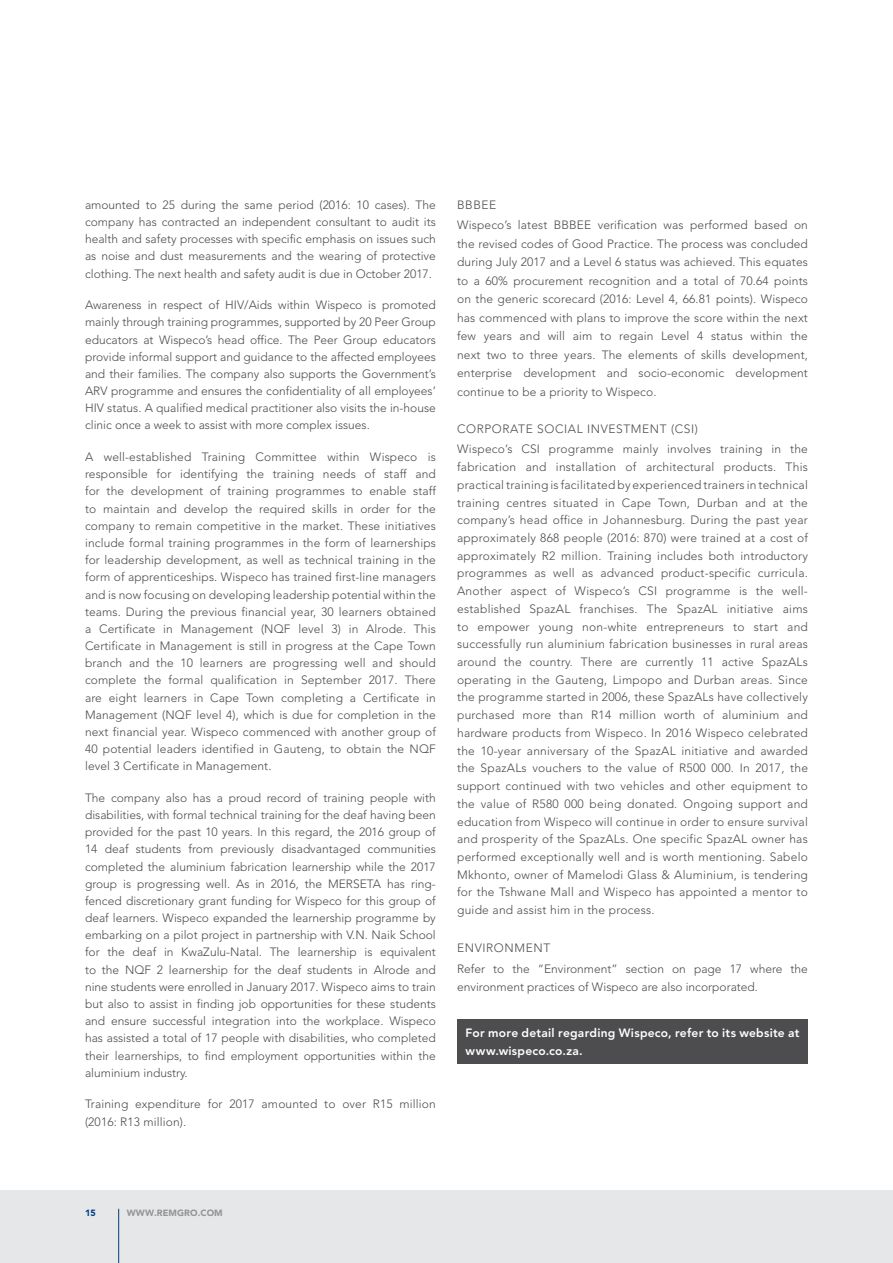
<style>
.page{position:relative;width:893px;height:1263px;background:#fff}
.page>*{position:absolute;margin:0;border:0;box-sizing:border-box;transform-origin:0 0}
.t1{font:300 12px/17.1px "Avenir LT Std";letter-spacing:.01em;color:#4d4d4f;text-align:justify}
.t2{font:800 12px/18px "Avenir LT Std";letter-spacing:.02em;color:#fff}
.t3{font:900 9px "Avenir LT Std";letter-spacing:.01em;color:#939598}
.t4{font:900 9px "Avenir LT Std";color:#003e7e}
</style>
<div class="page">
<div style="left:0;top:1191px;width:893px;height:72px;background:#e6e7e8"></div>
<hr style="left:118px;top:1209px;width:1px;height:54px;background:#003e7e">
<div style="left:457px;top:1019px;width:351px;height:44px;background:#4d4d4f"></div>
<p class="t1" style="left:85px;top:196px;width:352px">amounted to 25 during the same period (2016: 10 cases). The company has contracted an independent consultant to audit its health and safety processes with specific emphasis on issues such as noise and dust measurements and the wearing of protective clothing. The next health and safety audit is due in October 2017.</p>
<p class="t1" style="left:85px;top:297px;width:352px">Awareness in respect of HIV/Aids within Wispeco is promoted mainly through training programmes, supported by 20 Peer Group educators at Wispeco’s head office. The Peer Group educators provide informal support and guidance to the affected employees and their families. The company also supports the Government’s ARV programme and ensures the confidentiality of all employees’ HIV status. A qualified medical practitioner also visits the in-house clinic once a week to assist with more complex issues.</p>
<p class="t1" style="left:85px;top:448px;width:352px">A well-established Training Committee within Wispeco is responsible for identifying the training needs of staff and for the development of training programmes to enable staff to maintain and develop the required skills in order for the company to remain competitive in the market. These initiatives include formal training programmes in the form of learnerships for leadership development, as well as technical training in the form of apprenticeships. Wispeco has trained first-line managers and is now focusing on developing leadership potential within the teams. During the previous financial year, 30 learners obtained a Certificate in Management (NQF level 3) in Alrode. This Certificate in Management is still in progress at the Cape Town branch and the 10 learners are progressing well and should complete the formal qualification in September 2017. There are eight learners in Cape Town completing a Certificate in Management (NQF level 4), which is due for completion in the next financial year. Wispeco commenced with another group of 40 potential leaders identified in Gauteng, to obtain the NQF level 3 Certificate in Management.</p>
<p class="t1" style="left:85px;top:789px;width:352px">The company also has a proud record of training people with disabilities, with formal technical training for the deaf having been provided for the past 10 years. In this regard, the 2016 group of 14 deaf students from previously disadvantaged communities completed the aluminium fabrication learnership while the 2017 group is progressing well. As in 2016, the MERSETA has ring&shy;fenced discretionary grant funding for Wispeco for this group of deaf learners. Wispeco expanded the learnership programme by embarking on a pilot project in partnership with V.N. Naik School for the deaf in KwaZulu-Natal. The learnership is equivalent to the NQF 2 learnership for the deaf students in Alrode and nine students were enrolled in January 2017. Wispeco aims to train but also to assist in finding job opportunities for these students and ensure successful integration into the workplace. Wispeco has assisted a total of 17 people with disabilities, who completed their learnerships, to find employment opportunities within the aluminium industry.</p>
<p class="t1" style="left:85px;top:1096px;width:352px">Training expenditure for 2017 amounted to over R15 million (2016: R13 million).</p>
<p class="t1" style="left:457px;top:194px;width:352px;line-height:20.5px">BBBEE<br>Wispeco’s latest BBBEE verification was performed based on</p>
<p class="t1" style="left:457px;top:235px;width:352px;line-height:18.5px">the revised codes of Good Practice. The process was concluded during July 2017 and a Level 6 status was achieved. This equates to a 60% procurement recognition and a total of 70.64 points on the generic scorecard (2016: Level 4, 66.81 points). Wispeco has commenced with plans to improve the score within the next few years and will aim to regain Level 4 status within the next two to three years. The elements of skills development, enterprise development and socio-economic development continue to be a priority to Wispeco.</p>
<p class="t1" style="left:457px;top:419px;width:352px;line-height:19.8px">CORPORATE SOCIAL INVESTMENT (CSI)<br>Wispeco’s CSI programme mainly involves training in the</p>
<p class="t1" style="left:457px;top:458px;width:352px;line-height:17.7px">fabrication and installation of architectural products. This practical training is facilitated by experienced trainers in technical training centres situated in Cape Town, Durban and at the company’s head office in Johannesburg. During the past year approximately 868 people (2016: 870) were trained at a cost of approximately R2 million. Training includes both introductory programmes as well as advanced product-specific curricula.<br>Another aspect of Wispeco’s CSI programme is the well&shy;established SpazAL franchises. The SpazAL initiative aims to empower young non-white entrepreneurs to start and successfully run aluminium fabrication businesses in rural areas around the country. There are currently 11 active SpazALs operating in the Gauteng, Limpopo and Durban areas. Since the programme started in 2006, these SpazALs have collectively purchased more than R14 million worth of aluminium and hardware products from Wispeco. In 2016 Wispeco celebrated the 10-year anniversary of the SpazAL initiative and awarded the SpazALs vouchers to the value of R500 000. In 2017, the support continued with two vehicles and other equipment to the value of R580 000 being donated. Ongoing support and education from Wispeco will continue in order to ensure survival and prosperity of the SpazALs. One specific SpazAL owner has performed exceptionally well and is worth mentioning. Sabelo Mkhonto, owner of Mamelodi Glass &amp; Aluminium, is tendering for the Tshwane Mall and Wispeco has appointed a mentor to guide and assist him in the process.</p>
<p class="t1" style="left:457px;top:938px;width:352px;line-height:20.5px">ENVIRONMENT<br>Refer to the “Environment” section on page 17 where the</p>
<p class="t1" style="left:457px;top:978px;width:302px">environment practices of Wispeco are also incorporated.</p>
<p class="t2" style="left:466px;top:1023px;width:335px">For more detail regarding Wispeco, refer to its website at www.wispeco.co.za.</p>
<p class="t4" style="left:85px;top:1207px;width:12px">15</p>
<p class="t3" style="left:127px;top:1207px;width:97px">WWW.REMGRO.COM</p>
</div>
